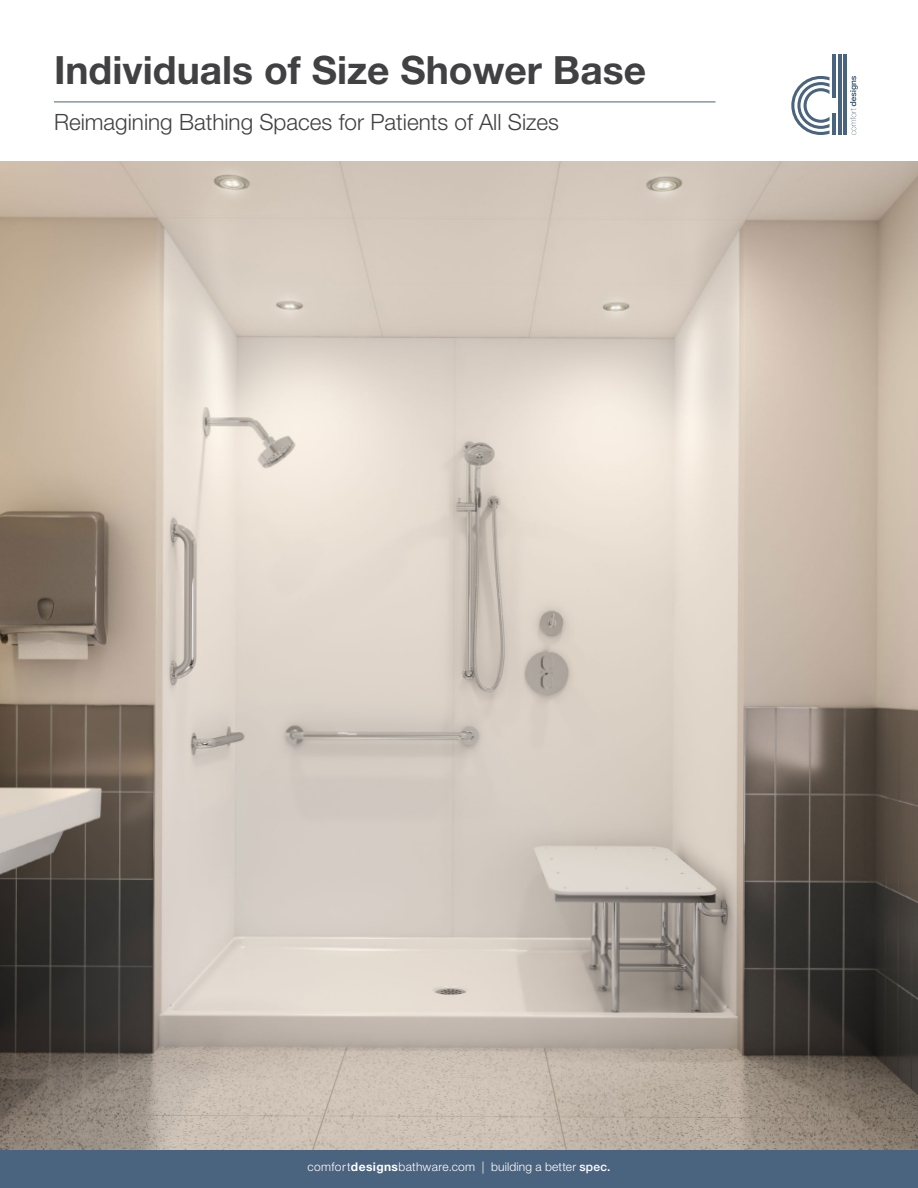
<style>
.page{position:relative;width:918px;height:1188px;background:#fff}
.page>*{position:absolute;margin:0;border:0;box-sizing:border-box;transform-origin:0 0}
.t1{font:700 39px "Helvetica Neue LT Std";color:#414042}
.t2{font:300 22.5px "Helvetica Neue LT Std";color:#414042}
.t3{font:300 12px "Helvetica Neue LT Std";letter-spacing:.02em;color:#fff}
.s1{font-weight:700}
.s2{font-weight:500}
</style>
<div class="page">
<div style="left:0;top:1148px;width:918px;height:40px;background:#4a637e"></div>
<svg style="left:850px;top:76px;width:8px;height:59px"></svg>
<svg style="left:791px;top:76px;width:39px;height:59px"></svg>
<hr style="left:833px;top:114px;width:3px;height:21px;background:#4a637e">
<hr style="left:833px;top:54px;width:3px;height:43px;background:#4a637e">
<hr style="left:843px;top:54px;width:3px;height:81px;background:#4a637e">
<hr style="left:838px;top:54px;width:3px;height:81px;background:#4a637e">
<hr style="left:54px;top:102px;width:662px;height:1px;background:#4a637e">
<img style="left:0;top:162px;width:918px;height:987px">
<h1 class="t1" style="left:54px;top:46px;width:594px">Individuals of Size Shower Base</h1>
<h2 class="t2" style="left:54px;top:108px;width:507px">Reimagining Bathing Spaces for Patients of All Sizes</h2>
<p class="t3" style="left:307px;top:1159px;width:305px">comfort<span class="s1">designs</span>bathware.com | building a better <span class="s2">spec.</span></p>
</div>
